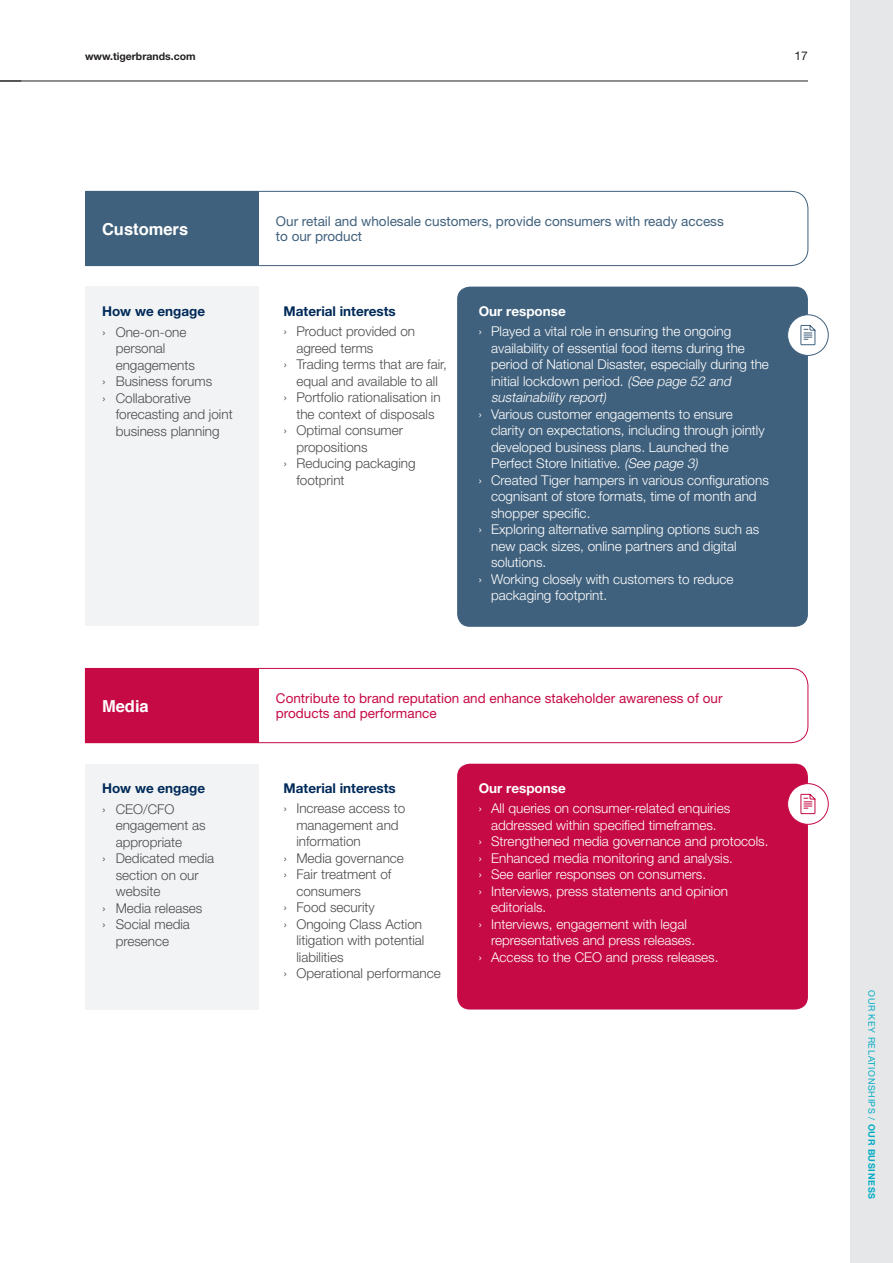
<style>
.page{position:relative;width:893px;height:1263px;background:#fff}
.page>*{position:absolute;margin:0;border:0;box-sizing:border-box;transform-origin:0 0}
.t1{font:700 16.5px "Helvetica";color:#fff}
.t2{font:300 13.5px/16.5px "Helvetica Neue LT Std";color:#fff}
.t3{font:300 13.5px "Helvetica Neue LT Std";color:#4b4c4d}
.t4{font:13.5px/15px "Helvetica Neue LT Std";color:#c60a45}
.t5{font:13.5px/15px "Helvetica Neue LT Std";color:#40617d}
.t6{font:700 13.5px "Helvetica Neue LT Std";color:#002a59}
.t7{font:700 13.5px "Helvetica Neue LT Std";color:#fff}
.t8{font:12px "Helvetica Neue LT Std";color:#231f20}
.t9{font:700 10.5px "Helvetica Neue LT Std";color:#231f20}
.t10{font:9px "Helvetica Neue";letter-spacing:.075em;color:#00acc3}
.s1{font-style:italic}
.s2{font-weight:700}
</style>
<div class="page">
<div style="left:850px;top:0;width:43px;height:1263px;background:#e6e7e9"></div>
<hr style="left:0;top:81px;width:808px;height:1px;background:#231f20">
<svg style="left:0;top:81px;width:21px;height:1px"></svg>
<div style="left:85px;top:287px;width:174px;height:339px;background:#f2f3f4"></div>
<div style="left:85px;top:764px;width:174px;height:245px;background:#f2f3f4"></div>
<svg style="left:259px;top:191px;width:550px;height:75px"></svg>
<svg style="left:259px;top:668px;width:550px;height:75px"></svg>
<div style="left:85px;top:668px;width:174px;height:75px;background:#c60a45"></div>
<div style="left:85px;top:191px;width:174px;height:75px;background:#40617d"></div>
<div style="left:457px;top:287px;width:351px;height:340px;background:#40617d;border-radius:13px"></div>
<div style="left:457px;top:764px;width:351px;height:245px;background:#c60a45;border-radius:13px"></div>
<div style="left:788px;top:315px;width:40px;height:40px;background:#fff;border-radius:50%"></div>
<div style="left:787px;top:314px;width:42px;height:42px;border:1px solid #40617d;border-radius:50%"></div>
<div style="left:788px;top:784px;width:40px;height:40px;background:#fff;border-radius:50%"></div>
<div style="left:787px;top:783px;width:42px;height:42px;border:1px solid #c60a45;border-radius:50%"></div>
<svg style="left:800px;top:325px;width:16px;height:21px"></svg>
<svg style="left:800px;top:793px;width:16px;height:21px"></svg>
<p class="t9" style="left:85px;top:49px;width:112px">www.tigerbrands.com</p>
<p class="t8" style="left:795px;top:48px;width:15px">17</p>
<p class="t1" style="left:102px;top:216px;width:88px">Customers</p>
<p class="t6" style="left:102px;top:303px;width:105px">How we engage</p>
<p class="t3" style="left:102px;top:323px;width:86px">› One-on-one</p>
<p class="t3" style="left:116px;top:340px;width:51px">personal</p>
<p class="t3" style="left:116px;top:356px;width:81px">engagements</p>
<p class="t3" style="left:102px;top:373px;width:112px">› Business forums</p>
<p class="t3" style="left:102px;top:389px;width:90px">› Collaborative</p>
<p class="t3" style="left:116px;top:406px;width:119px">forecasting and joint</p>
<p class="t3" style="left:116px;top:422px;width:105px">business planning</p>
<p class="t1" style="left:102px;top:693px;width:48px">Media</p>
<p class="t6" style="left:102px;top:780px;width:105px">How we engage</p>
<p class="t3" style="left:102px;top:800px;width:74px">› CEO/CFO</p>
<p class="t3" style="left:116px;top:817px;width:92px">engagement as</p>
<p class="t3" style="left:116px;top:833px;width:68px">appropriate</p>
<p class="t3" style="left:102px;top:850px;width:114px">› Dedicated media</p>
<p class="t3" style="left:116px;top:866px;width:85px">section on our</p>
<p class="t3" style="left:116px;top:883px;width:46px">website</p>
<p class="t3" style="left:102px;top:899px;width:102px">› Media releases</p>
<p class="t3" style="left:102px;top:916px;width:89px">› Social media</p>
<p class="t3" style="left:116px;top:932px;width:55px">presence</p>
<p class="t5" style="left:276px;top:213px;width:449px">Our retail and wholesale customers, provide consumers with ready access to our product</p>
<p class="t6" style="left:284px;top:303px;width:114px">Material interests</p>
<p class="t3" style="left:284px;top:323px;width:133px">› Product provided on</p>
<p class="t3" style="left:296px;top:340px;width:79px">agreed terms</p>
<p class="t3" style="left:284px;top:356px;width:165px">› Trading terms that are fair,</p>
<p class="t3" style="left:296px;top:373px;width:143px">equal and available to all</p>
<p class="t3" style="left:284px;top:389px;width:159px">› Portfolio rationalisation in</p>
<p class="t3" style="left:296px;top:406px;width:140px">the context of disposals</p>
<p class="t3" style="left:284px;top:422px;width:121px">› Optimal consumer</p>
<p class="t3" style="left:296px;top:439px;width:73px">propositions</p>
<p class="t3" style="left:284px;top:455px;width:134px">› Reducing packaging</p>
<p class="t3" style="left:296px;top:472px;width:50px">footprint</p>
<p class="t7" style="left:479px;top:303px;width:89px">Our response</p>
<p class="t2" style="left:491px;top:323px;width:279px;text-indent:-13px">› Played a vital role in ensuring the ongoing availability of essential food items during the period of National Disaster, especially during the initial lockdown period. <span class="s1">(See page 52 and sustainability report)</span></p>
<p class="t2" style="left:478px;top:406px;width:256px">› Various customer engagements to ensure</p>
<p class="t2" style="left:491px;top:422px;width:275px">clarity on expectations, including through jointly</p>
<p class="t2" style="left:491px;top:439px;width:239px">developed business plans. Launched the</p>
<p class="t2" style="left:491px;top:455px;width:208px">Perfect Store Initiative. <span class="s1">(See page 3)</span></p>
<p class="t2" style="left:478px;top:472px;width:292px">› Created Tiger hampers in various configurations</p>
<p class="t2" style="left:491px;top:488px;width:267px">cognisant of store formats, time of month and</p>
<p class="t2" style="left:491px;top:505px;width:101px">shopper specific.</p>
<p class="t2" style="left:478px;top:521px;width:283px">› Exploring alternative sampling options such as</p>
<p class="t2" style="left:491px;top:538px;width:247px">new pack sizes, online partners and digital</p>
<p class="t2" style="left:491px;top:554px;width:57px">solutions.</p>
<p class="t2" style="left:478px;top:571px;width:257px">› Working closely with customers to reduce</p>
<p class="t2" style="left:491px;top:587px;width:118px">packaging footprint.</p>
<p class="t4" style="left:276px;top:690px;width:448px">Contribute to brand reputation and enhance stakeholder awareness of our products and performance</p>
<p class="t6" style="left:284px;top:780px;width:114px">Material interests</p>
<p class="t3" style="left:284px;top:800px;width:123px">› Increase access to</p>
<p class="t3" style="left:296px;top:817px;width:104px">management and</p>
<p class="t3" style="left:296px;top:833px;width:66px">information</p>
<p class="t3" style="left:284px;top:850px;width:122px">› Media governance</p>
<p class="t3" style="left:284px;top:866px;width:109px">› Fair treatment of</p>
<p class="t3" style="left:296px;top:883px;width:66px">consumers</p>
<p class="t3" style="left:284px;top:899px;width:93px">› Food security</p>
<p class="t3" style="left:284px;top:916px;width:140px">› Ongoing Class Action</p>
<p class="t3" style="left:296px;top:932px;width:130px">litigation with potential</p>
<p class="t3" style="left:296px;top:949px;width:49px">liabilities</p>
<p class="t3" style="left:284px;top:965px;width:159px">› Operational performance</p>
<p class="t7" style="left:479px;top:780px;width:89px">Our response</p>
<p class="t2" style="left:478px;top:800px;width:253px">› All queries on consumer-related enquiries</p>
<p class="t2" style="left:491px;top:816px;width:227px">addressed within specified timeframes.</p>
<p class="t2" style="left:478px;top:833px;width:292px">› Strengthened media governance and protocols.</p>
<p class="t2" style="left:478px;top:849px;width:256px">› Enhanced media monitoring and analysis.</p>
<p class="t2" style="left:478px;top:866px;width:229px">› See earlier responses on consumers.</p>
<p class="t2" style="left:478px;top:882px;width:251px">› Interviews, press statements and opinion</p>
<p class="t2" style="left:491px;top:899px;width:57px">editorials.</p>
<p class="t2" style="left:478px;top:915px;width:210px">› Interviews, engagement with legal</p>
<p class="t2" style="left:491px;top:932px;width:206px">representatives and press releases.</p>
<p class="t2" style="left:478px;top:948px;width:242px">› Access to the CEO and press releases.</p>
<p class="t10" style="left:878px;top:990px;width:211px;rotate:90deg">OUR KEY RELATIONSHIPS / <span class="s2">OUR BUSINESS</span></p>
</div>
